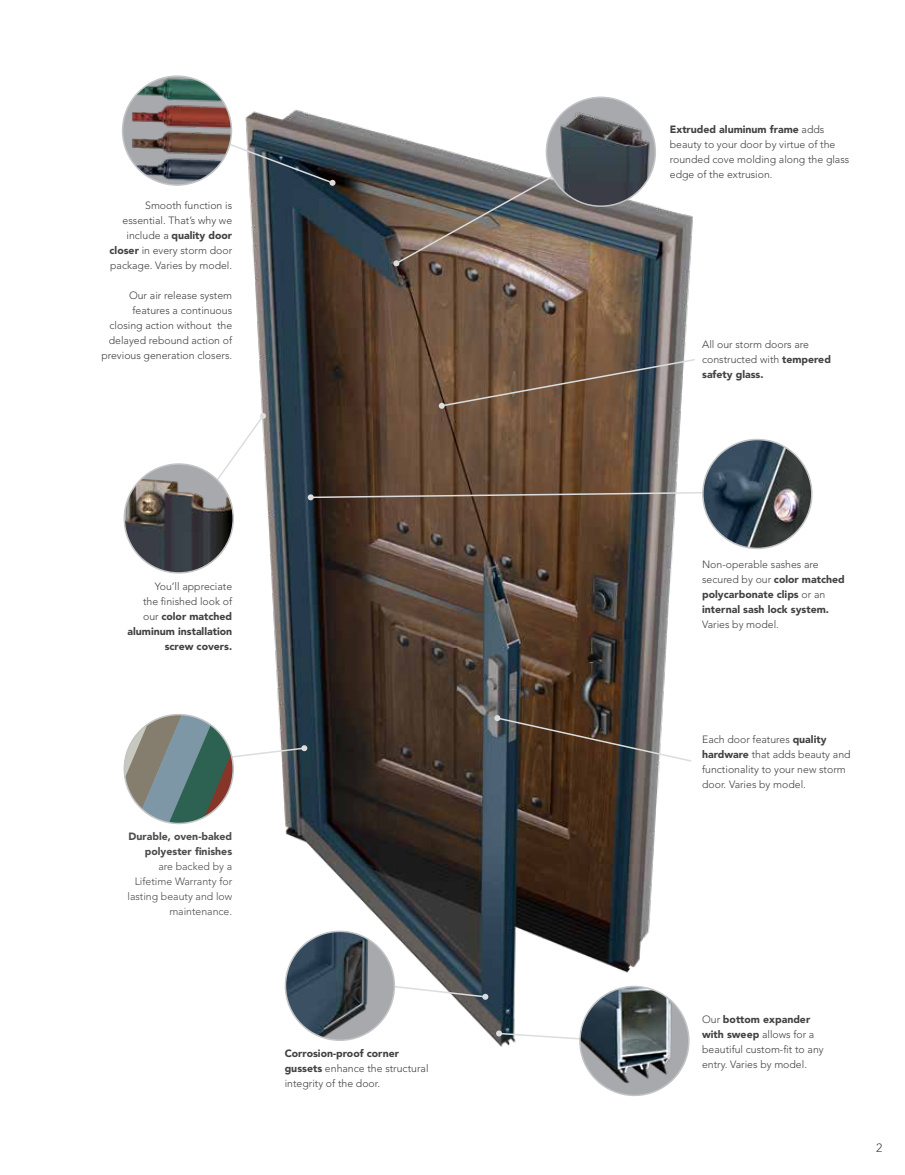
<style>
.page{position:relative;width:905px;height:1175px;background:#fff}
.page>*{position:absolute;margin:0;border:0;box-sizing:border-box;transform-origin:0 0}
.t1{font:300 12px "Avenir LT Std";color:#414042}
.t2{font:300 10.5px/15px "Avenir LT Std";color:#414042}
.t3{font:900 10.5px/15px "Avenir LT Std";color:#414042}
.t4{font:300 10.5px/15px "Avenir LT Std";color:#4c4c4e;text-align:right}
.t5{font:900 10.5px/15px "Avenir LT Std";color:#4c4c4e;text-align:right}
.s1{font-weight:900}
.s2{font-weight:300}
</style>
<div class="page">
<img style="left:245px;top:106px;width:448px;height:942px">
<svg style="left:308px;top:490px;width:394px;height:10px;background:#79675a"></svg>
<svg style="left:439px;top:358px;width:256px;height:51px;background:#786353"></svg>
<img style="left:393px;top:155px;width:197px;height:111px">
<svg style="left:494px;top:715px;width:199px;height:48px"></svg>
<svg style="left:193px;top:128px;width:142px;height:58px"></svg>
<svg style="left:496px;top:1030px;width:84px;height:13px"></svg>
<svg style="left:393px;top:980px;width:95px;height:19px"></svg>
<img style="left:703px;top:439px;width:108px;height:109px;border-radius:54px">
<div style="left:702px;top:439px;width:110px;height:110px;border:2px solid #c2c4c6;border-radius:50%"></div>
<img style="left:546px;top:97px;width:109px;height:109px;border-radius:54px">
<div style="left:545px;top:97px;width:111px;height:110px;border:2px solid #c2c4c6;border-radius:50%"></div>
<img style="left:580px;top:986px;width:108px;height:109px;border-radius:54px">
<div style="left:579px;top:985px;width:110px;height:111px;border:2px solid #c2c4c6;border-radius:50%"></div>
<img style="left:285px;top:931px;width:109px;height:109px;border-radius:54px">
<div style="left:285px;top:930px;width:110px;height:111px;border:2px solid #c2c4c6;border-radius:50%"></div>
<img style="left:123px;top:76px;width:108px;height:109px;border-radius:54px">
<div style="left:122px;top:75px;width:110px;height:111px;border:2px solid #c2c4c6;border-radius:50%"></div>
<svg style="left:205px;top:412px;width:61px;height:83px"></svg>
<img style="left:124px;top:464px;width:109px;height:109px;border-radius:54px">
<div style="left:123px;top:463px;width:111px;height:110px;border:2px solid #c2c4c6;border-radius:50%"></div>
<svg style="left:126px;top:714px;width:181px;height:109px"></svg>
<div style="left:123px;top:714px;width:111px;height:110px;border:2px solid #c2c4c6;border-radius:50%"></div>
<p class="t2" style="left:110px;top:198px;width:124px;text-align:right">Smooth function is essential. That’s why we include a <span class="s1">quality door closer</span> in every storm door package. Varies by model.</p>
<p class="t2" style="left:101px;top:288px;width:132px;text-align:right">Our air release system features a continuous closing action without the delayed rebound action of previous generation closers.</p>
<p class="t3" style="left:127px;top:578px;width:106px;text-align:right"><span class="s2">You’ll appreciate<br>the finished look of our</span> color matched aluminum installation screw covers.</p>
<p class="t5" style="left:128px;top:829px;width:105px">Durable, oven-baked polyester finishes</p>
<p class="t4" style="left:127px;top:859px;width:106px">are backed by a<br>Lifetime Warranty for lasting beauty and low maintenance.</p>
<p class="t2" style="left:285px;top:1045px;width:145px"><span class="s1">Corrosion-proof corner gussets</span> enhance the structural integrity of the door.</p>
<p class="t2" style="left:670px;top:122px;width:181px"><span class="s1">Extruded aluminum frame</span> adds beauty to your door by virtue of the rounded cove molding along the glass edge of the extrusion.</p>
<p class="t2" style="left:702px;top:337px;width:130px">All our storm doors are constructed with <span class="s1">tempered safety glass.</span></p>
<p class="t3" style="left:702px;top:557px;width:144px"><span class="s2">Non-operable sashes are secured by our</span> color matched polycarbonate clips <span class="s2">or an </span>internal sash lock system.</p>
<p class="t2" style="left:702px;top:617px;width:78px">Varies by model.</p>
<p class="t2" style="left:702px;top:732px;width:150px">Each door features <span class="s1">quality hardware</span> that adds beauty and functionality to your new storm door. Varies by model.</p>
<p class="t2" style="left:702px;top:1011px;width:123px">Our <span class="s1">bottom expander with sweep</span> allows for a beautiful custom-fit to any entry. Varies by model.</p>
<p class="t1" style="left:876px;top:1140px;width:8px">2</p>
</div>
